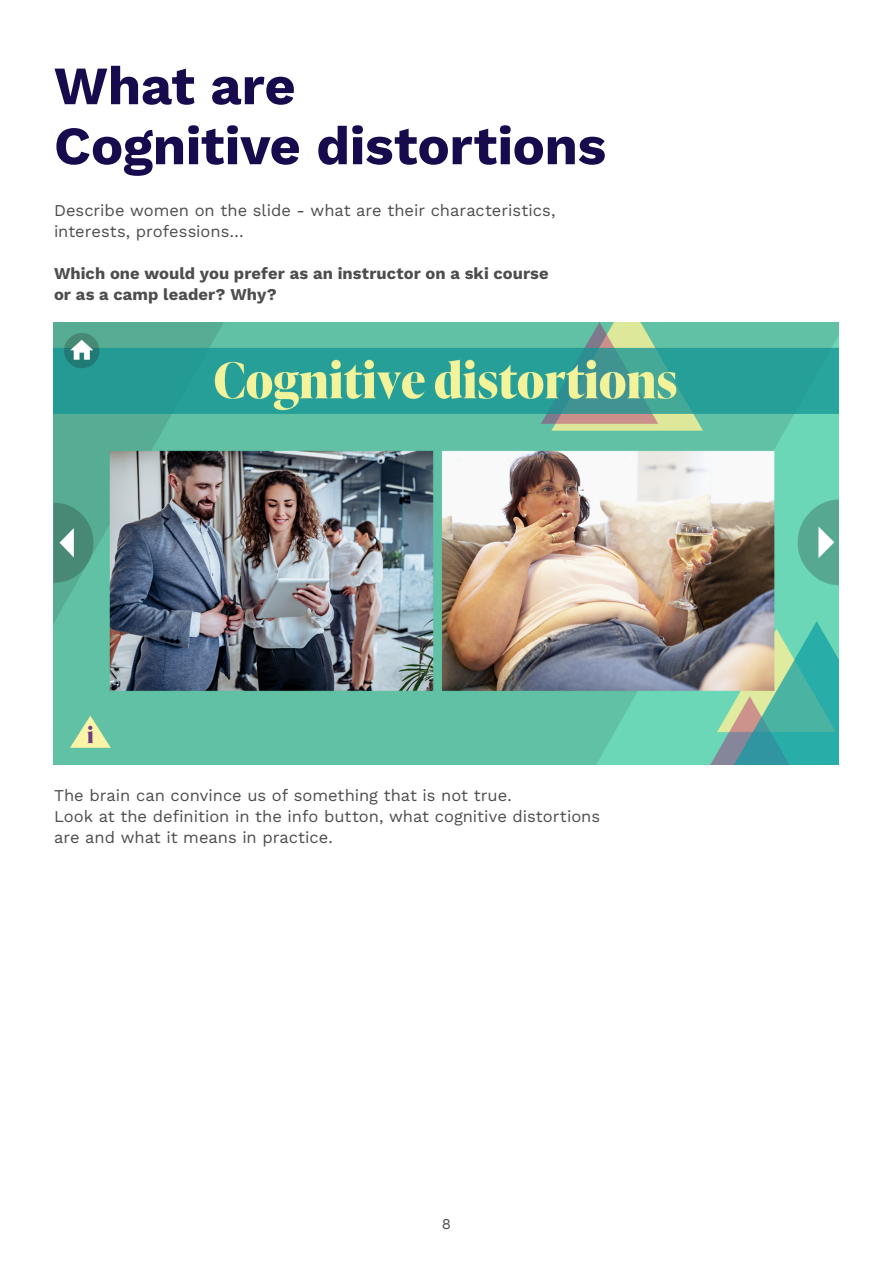
<style>
.page{position:relative;width:893px;height:1263px;background:#fff}
.page>*{position:absolute;margin:0;border:0;box-sizing:border-box;transform-origin:0 0}
.t1{font:700 54px/60px "Work Sans";letter-spacing:-.005em;color:#170b4e}
.t2{font:16.5px/21px "Work Sans";color:#4d4d4f}
.t3{font:700 16.5px/21px "Work Sans";letter-spacing:.005em;color:#4d4d4f}
.t4{font:15px "Work Sans";color:#4d4d4f}
</style>
<div class="page">
<img style="left:54px;top:323px;width:785px;height:441px">
<h1 class="t1" style="left:54px;top:54px;width:554px">What are<br>Cognitive distortions</h1>
<p class="t2" style="left:54px;top:199px;width:503px">Describe women on the slide - what are their characteristics, interests, professions…</p>
<p class="t3" style="left:54px;top:262px;width:496px">Which one would you prefer as an instructor on a ski course or as a camp leader? Why?</p>
<p class="t2" style="left:54px;top:784px;width:548px">The brain can convince us of something that is not true.<br>Look at the definition in the info button, what cognitive distortions are and what it means in practice.</p>
<p class="t4" style="left:442px;top:1212px;width:11px">8</p>
</div>
